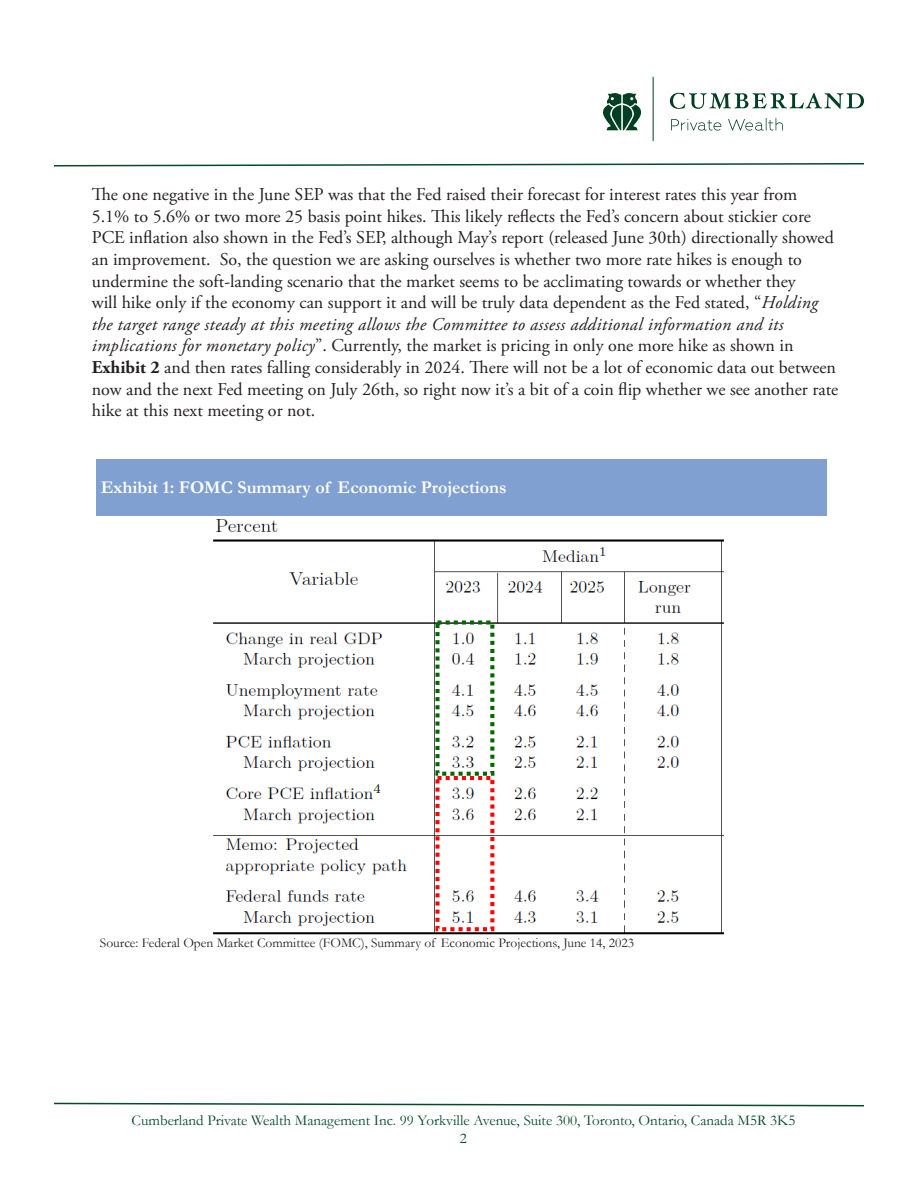
<style>
.page{position:relative;width:918px;height:1188px;background:#fff}
.page>*{position:absolute;margin:0;border:0;box-sizing:border-box;transform-origin:0 0}
.t1{font:18px/21.6px "Adobe Garamond Pro";color:#231f20}
.t2{font:700 18px "Garamond";color:#fff}
.t3{font:15px/18px "Garamond";color:#06492b;text-align:center}
.t4{font:13.5px "Garamond";color:#231f20}
.s1{font-style:italic}
.s2{font-weight:700}
</style>
<div class="page">
<svg style="left:54px;top:1102px;width:810px;height:5px"></svg>
<svg style="left:54px;top:163px;width:810px;height:4px"></svg>
<svg style="left:670px;top:93px;width:194px;height:16px"></svg>
<hr style="left:653px;top:77px;width:1px;height:64px;background:#013f22">
<svg style="left:603px;top:93px;width:38px;height:37px"></svg>
<svg style="left:671px;top:118px;width:112px;height:13px"></svg>
<img style="left:213px;top:519px;width:511px;height:416px">
<div style="left:435px;top:620px;width:59px;height:156px;border:4px dashed #060"></div>
<div style="left:435px;top:776px;width:59px;height:155px;border:4px dashed #f00"></div>
<div style="left:96px;top:459px;width:731px;height:57px;background:#7fa0d0"></div>
<p class="t1" style="left:92px;top:184px;width:748px">The one negative in the June SEP was that the Fed raised their forecast for interest rates this year from 5.1% to 5.6% or two more 25 basis point hikes. This likely reflects the Fed’s concern about stickier core PCE inflation also shown in the Fed’s SEP, although May’s report (released June 30th) directionally showed an improvement. So, the question we are asking ourselves is whether two more rate hikes is enough to undermine the soft-landing scenario that the market seems to be acclimating towards or whether they<br>will hike only if the economy can support it and will be truly data dependent as the Fed stated, “<span class="s1">Holding the target range steady at this meeting allows the Committee to assess additional information and its implications for monetary policy</span>”. Currently, the market is pricing in only one more hike as shown in <span class="s2">Exhibit 2</span> and then rates falling considerably in 2024. There will not be a lot of economic data out between now and the next Fed meeting on July 26th, so right now it’s a bit of a coin flip whether we see another rate hike at this next meeting or not.</p>
<p class="t2" style="left:101px;top:475px;width:407px">Exhibit 1: FOMC Summary of Economic Projections</p>
<p class="t4" style="left:100px;top:933px;width:536px">Source: Federal Open Market Committee (FOMC), Summary of Economic Projections, June 14, 2023</p>
<p class="t3" style="left:132px;top:1111px;width:665px">Cumberland Private Wealth Management Inc. 99 Yorkville Avenue, Suite 300, Toronto, Ontario, Canada M5R 3K5<br>2</p>
</div>
